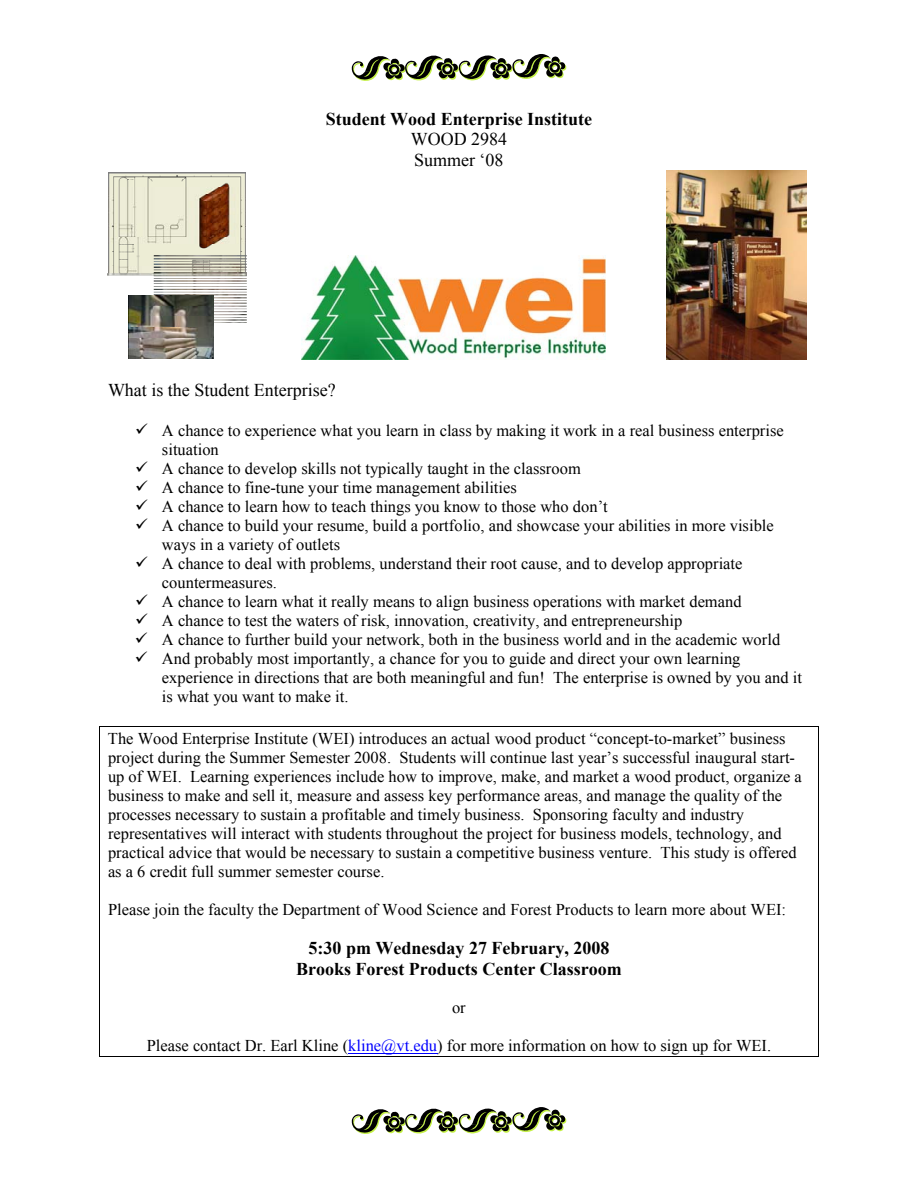
<style>
.page{position:relative;width:918px;height:1188px;background:#fff}
.page>*{position:absolute;margin:0;border:0;box-sizing:border-box;transform-origin:0 0}
.t1{font:700 18px/20.7px "Times New Roman";color:#000;text-align:center}
.t2{font:18px/20.7px "Times New Roman";color:#000}
.t3{font:16.5px/18.9px "Times New Roman";color:#000}
.s1{color:#00f}
</style>
<div class="page">
<svg style="left:352px;top:54px;width:215px;height:27px"></svg>
<svg style="left:352px;top:1107px;width:215px;height:27px"></svg>
<img style="left:108px;top:173px;width:138px;height:81px">
<img style="left:107px;top:254px;width:140px;height:71px">
<img style="left:128px;top:296px;width:85px;height:63px">
<hr style="left:99px;top:726px;width:720px;height:1px;background:#000">
<hr style="left:348px;top:1053px;width:89px;height:1px;background:#00f">
<hr style="left:99px;top:1056px;width:720px;height:1px;background:#000">
<svg style="left:99px;top:727px;width:1px;height:329px"></svg>
<svg style="left:818px;top:727px;width:1px;height:329px"></svg>
<img style="left:302px;top:255px;width:303px;height:104px">
<img style="left:666px;top:170px;width:140px;height:189px">
<p class="t1" style="left:326px;top:108px;width:268px">Student Wood Enterprise Institute</p>
<p class="t2" style="left:411px;top:129px;width:98px">WOOD 2984<br>Summer ‘08</p>
<p class="t2" style="left:108px;top:380px;width:229px">What is the Student Enterprise?</p>
<p class="t3" style="left:162px;top:421px;width:641px">A chance to experience what you learn in class by making it work in a real business enterprise situation<br>A chance to develop skills not typically taught in the classroom<br>A chance to fine-tune your time management abilities<br>A chance to learn how to teach things you know to those who don’t<br>A chance to build your resume, build a portfolio, and showcase your abilities in more visible ways in a variety of outlets<br>A chance to deal with problems, understand their root cause, and to develop appropriate countermeasures.<br>A chance to learn what it really means to align business operations with market demand<br>A chance to test the waters of risk, innovation, creativity, and entrepreneurship<br>A chance to further build your network, both in the business world and in the academic world And probably most importantly, a chance for you to guide and direct your own learning experience in directions that are both meaningful and fun! The enterprise is owned by you and it is what you want to make it.</p>
<p class="t3" style="left:108px;top:729px;width:696px">The Wood Enterprise Institute (WEI) introduces an actual wood product “concept-to-market” business project during the Summer Semester 2008. Students will continue last year’s successful inaugural start&shy;up of WEI. Learning experiences include how to improve, make, and market a wood product, organize a business to make and sell it, measure and assess key performance areas, and manage the quality of the processes necessary to sustain a profitable and timely business. Sponsoring faculty and industry representatives will interact with students throughout the project for business models, technology, and practical advice that would be necessary to sustain a competitive business venture. This study is offered as a 6 credit full summer semester course.</p>
<p class="t3" style="left:108px;top:899px;width:680px">Please join the faculty the Department of Wood Science and Forest Products to learn more about WEI:</p>
<p class="t1" style="left:296px;top:937px;width:327px">5:30 pm Wednesday 27 February, 2008<br>Brooks Forest Products Center Classroom</p>
<p class="t3" style="left:452px;top:998px;width:15px">or</p>
<p class="t3" style="left:147px;top:1036px;width:626px">Please contact Dr. Earl Kline (<span class="s1">kline@vt.edu</span>) for more information on how to sign up for WEI.</p>
</div>
